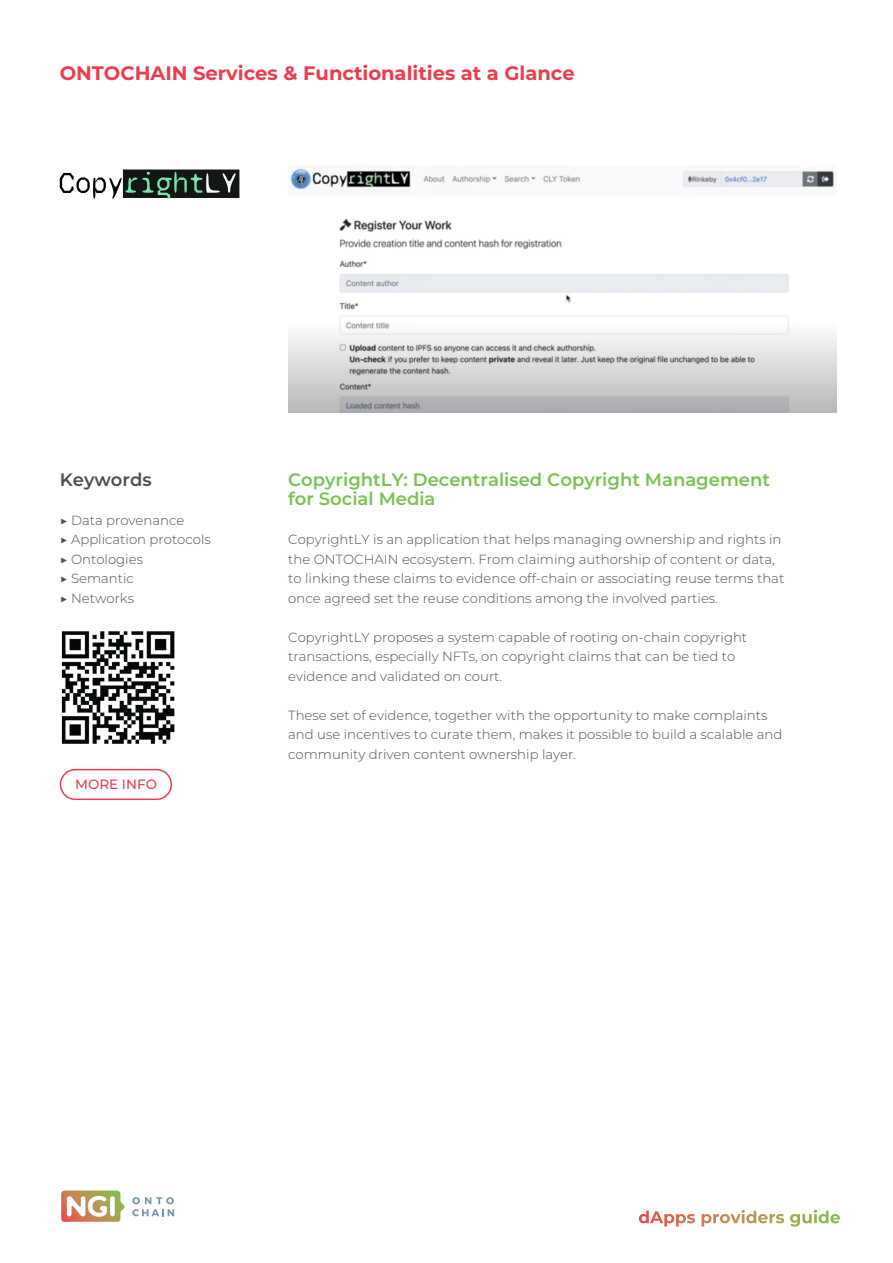
<style>
.page{position:relative;width:893px;height:1263px;background:#fff}
.page>*{position:absolute;margin:0;border:0;box-sizing:border-box;transform-origin:0 0}
.t1{font:700 19.5px "Montserrat";color:#ef3c4d}
.t2{font:600 18px/19.5px "Montserrat";color:#79c151}
.t3{font:600 18px "Montserrat";color:#4f4f51}
.t4{font:500 13.5px "Montserrat";color:#ef3c4d}
.t5{font:300 13.2px/19.5px "Montserrat";color:#4f4f51}
</style>
<div class="page">
<svg style="left:132px;top:1197px;width:42px;height:19px"></svg>
<svg style="left:61px;top:1190px;width:64px;height:32px"></svg>
<img style="left:59px;top:169px;width:181px;height:30px">
<img style="left:288px;top:168px;width:548px;height:244px">
<img style="left:61px;top:631px;width:113px;height:113px">
<div style="left:60px;top:769px;width:112px;height:31px;border:2px solid #ef3c4d;border-radius:15px"></div>
<svg style="left:639px;top:1210px;width:201px;height:17px"></svg>
<h1 class="t1" style="left:60px;top:59px;width:517px">ONTOCHAIN Services &amp; Functionalities at a Glance</h1>
<h2 class="t3" style="left:60px;top:467px;width:94px">Keywords</h2>
<p class="t5" style="left:60px;top:510px;width:153px">▶ Data provenance<br>▶ Application protocols ▶ Ontologies<br>▶ Semantic<br>▶ Networks</p>
<p class="t4" style="left:75px;top:774px;width:83px">MORE INFO</p>
<h2 class="t2" style="left:288px;top:469px;width:483px">CopyrightLY: Decentralised Copyright Management for Social Media</h2>
<p class="t5" style="left:288px;top:529px;width:498px">CopyrightLY is an application that helps managing ownership and rights in the ONTOCHAIN ecosystem. From claiming authorship of content or data, to linking these claims to evidence off-chain or associating reuse terms that once agreed set the reuse conditions among the involved parties.</p>
<p class="t5" style="left:288px;top:627px;width:461px">CopyrightLY proposes a system capable of rooting on-chain copyright transactions, especially NFTs, on copyright claims that can be tied to evidence and validated on court.</p>
<p class="t5" style="left:288px;top:705px;width:496px">These set of evidence, together with the opportunity to make complaints and use incentives to curate them, makes it possible to build a scalable and community driven content ownership layer.</p>
</div>
